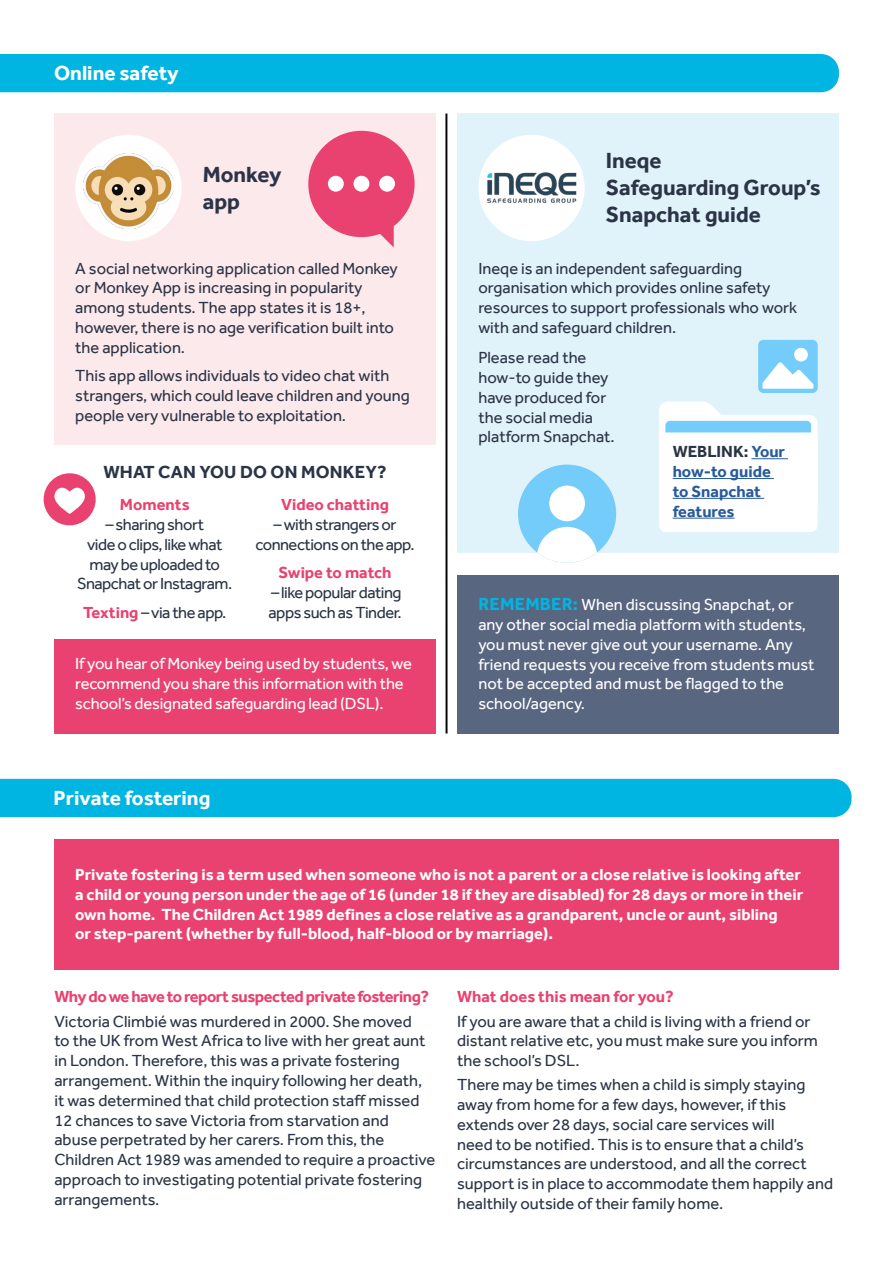
<style>
.page{position:relative;width:893px;height:1263px;background:#fff}
.page>*{position:absolute;margin:0;border:0;box-sizing:border-box;transform-origin:0 0}
.t1{font:700 22.5px/27px "Effra";color:#2b3446}
.t2{font:700 21px "Effra";color:#fff}
.t3{font:700 18px "Effra";letter-spacing:.01em;color:#2b3446}
.t4{font:16.5px/19.8px "Effra";color:#2b3446}
.t5{font:16.5px/19.8px "Effra";color:#fff}
.t6{font:700 16.5px/19.8px "Effra";color:#fff}
.t7{font:16.5px/19.8px "Effra";letter-spacing:-.03em;color:#2b3446;text-align:center}
.t8{font:700 16.5px "Effra";letter-spacing:-.015em;color:#e94270}
.t9{font:700 16.5px/19.8px "Effra";color:#275b9b}
.s1{font-weight:700;color:#e94270}
.s2{color:#2b3446}
.s3{font-weight:700;font-size:18px;color:#00b5e2}
</style>
<div class="page">
<div style="left:54px;top:839px;width:785px;height:130px;background:#e94270"></div>
<div style="left:457px;top:576px;width:382px;height:158px;background:#596680"></div>
<div style="left:54px;top:114px;width:382px;height:331px;background:#fce9eb"></div>
<div style="left:457px;top:114px;width:382px;height:439px;background:#e0f2fa"></div>
<div style="left:0;top:779px;width:851px;height:38px;background:#00b5e2"></div>
<div style="left:0;top:54px;width:839px;height:38px;background:#00b5e2"></div>
<div style="left:75px;top:135px;width:107px;height:106px;background:#fff;border-radius:50%"></div>
<div style="left:478px;top:135px;width:107px;height:106px;background:#fff;border-radius:50%"></div>
<img style="left:83px;top:154px;width:91px;height:74px">
<img style="left:487px;top:172px;width:90px;height:31px">
<svg style="left:659px;top:401px;width:159px;height:35px"></svg>
<div style="left:665px;top:421px;width:146px;height:103px;background:#73ccfa;border-radius:5px"></div>
<div style="left:659px;top:432px;width:159px;height:100px;background:#fff;border-radius:7px"></div>
<hr style="left:751px;top:458px;width:37px;height:1px;background:#275b9b">
<hr style="left:673px;top:478px;width:101px;height:1px;background:#275b9b">
<hr style="left:673px;top:498px;width:91px;height:1px;background:#275b9b">
<hr style="left:673px;top:518px;width:61px;height:1px;background:#275b9b">
<div style="left:54px;top:639px;width:382px;height:94px;background:#e94270"></div>
<svg style="left:758px;top:340px;width:60px;height:53px;background:#9fdcfb"></svg>
<div style="left:44px;top:473px;width:52px;height:52px;background:#e94270;border-radius:50%"></div>
<svg style="left:54px;top:488px;width:31px;height:26px"></svg>
<svg style="left:369px;top:226px;width:25px;height:21px"></svg>
<div style="left:308px;top:131px;width:107px;height:106px;background:#e94270;border-radius:50%"></div>
<div style="left:328px;top:176px;width:16px;height:16px;background:#fff;border-radius:50%"></div>
<div style="left:353px;top:176px;width:16px;height:16px;background:#fff;border-radius:50%"></div>
<div style="left:379px;top:176px;width:16px;height:16px;background:#fff;border-radius:50%"></div>
<svg style="left:518px;top:465px;width:98px;height:98px"></svg>
<hr style="left:445px;top:114px;width:2px;height:619px;background:#000">
<p class="t2" style="left:54px;top:61px;width:126px">Online safety</p>
<h1 class="t1" style="left:203px;top:161px;width:80px">Monkey app</h1>
<p class="t4" style="left:75px;top:258px;width:324px">A social networking application called Monkey or Monkey App is increasing in popularity among students. The app states it is 18+, however, there is no age verification built into the application.</p>
<p class="t4" style="left:75px;top:365px;width:336px">This app allows individuals to video chat with strangers, which could leave children and young people very vulnerable to exploitation.</p>
<p class="t3" style="left:103px;top:461px;width:285px">WHAT CAN YOU DO ON MONKEY?</p>
<p class="t8" style="left:120px;top:495px;width:71px">Moments</p>
<p class="t7" style="left:77px;top:514px;width:157px">– sharing short<br>vide o clips, like what may be uploaded to<br>Snapchat or Instagram.</p>
<p class="t7" style="left:83px;top:602px;width:145px"><span class="s1">Texting</span> – via the app.</p>
<p class="t8" style="left:281px;top:495px;width:109px">Video chatting</p>
<p class="t7" style="left:256px;top:514px;width:161px">– with strangers or connections on the app.</p>
<p class="t8" style="left:279px;top:563px;width:115px">Swipe to match</p>
<p class="t7" style="left:269px;top:582px;width:135px;text-align:left">– like popular dating apps such as Tinder.</p>
<p class="t5" style="left:75px;top:654px;width:338px">If you hear of Monkey being used by students, we recommend you share this information with the school’s designated safeguarding lead (DSL).</p>
<p class="t2" style="left:54px;top:785px;width:158px">Private fostering</p>
<h1 class="t1" style="left:606px;top:147px;width:216px">Ineqe<br>Safeguarding Group’s<br>Snapchat guide</h1>
<p class="t4" style="left:478px;top:258px;width:320px">Ineqe is an independent safeguarding organisation which provides online safety resources to support professionals who work with and safeguard children.</p>
<p class="t4" style="left:478px;top:348px;width:138px">Please read the how-to guide they have produced for the social media platform Snapchat.</p>
<p class="t9" style="left:673px;top:442px;width:114px"><span class="s2">WEBLINK:</span> Your how-to guide to Snapchat features</p>
<p class="t5" style="left:478px;top:594px;width:338px"><span class="s3">REMEMBER:</span> When discussing Snapchat, or any other social media platform with students, you must never give out your username. Any friend requests you receive from students must not be accepted and must be flagged to the school/agency.</p>
<p class="t6" style="left:75px;top:864px;width:729px">Private fostering is a term used when someone who is not a parent or a close relative is looking after a child or young person under the age of 16 (under 18 if they are disabled) for 28 days or more in their own home. The Children Act 1989 defines a close relative as a grandparent, uncle or aunt, sibling<br>or step-parent (whether by full-blood, half-blood or by marriage).</p>
<p class="t8" style="left:54px;top:987px;width:376px">Why do we have to report suspected private fostering?</p>
<p class="t4" style="left:54px;top:1011px;width:382px">Victoria Climbié was murdered in 2000. She moved<br>to the UK from West Africa to live with her great aunt in London. Therefore, this was a private fostering arrangement. Within the inquiry following her death, it was determined that child protection staff missed 12 chances to save Victoria from starvation and abuse perpetrated by her carers. From this, the Children Act 1989 was amended to require a proactive approach to investigating potential private fostering arrangements.</p>
<p class="t8" style="left:457px;top:987px;width:218px">What does this mean for you?</p>
<p class="t4" style="left:457px;top:1011px;width:362px">If you are aware that a child is living with a friend or distant relative etc, you must make sure you inform the school’s DSL.</p>
<p class="t4" style="left:457px;top:1074px;width:377px">There may be times when a child is simply staying away from home for a few days, however, if this extends over 28 days, social care services will<br>need to be notified. This is to ensure that a child’s circumstances are understood, and all the correct support is in place to accommodate them happily and healthily outside of their family home.</p>
</div>
